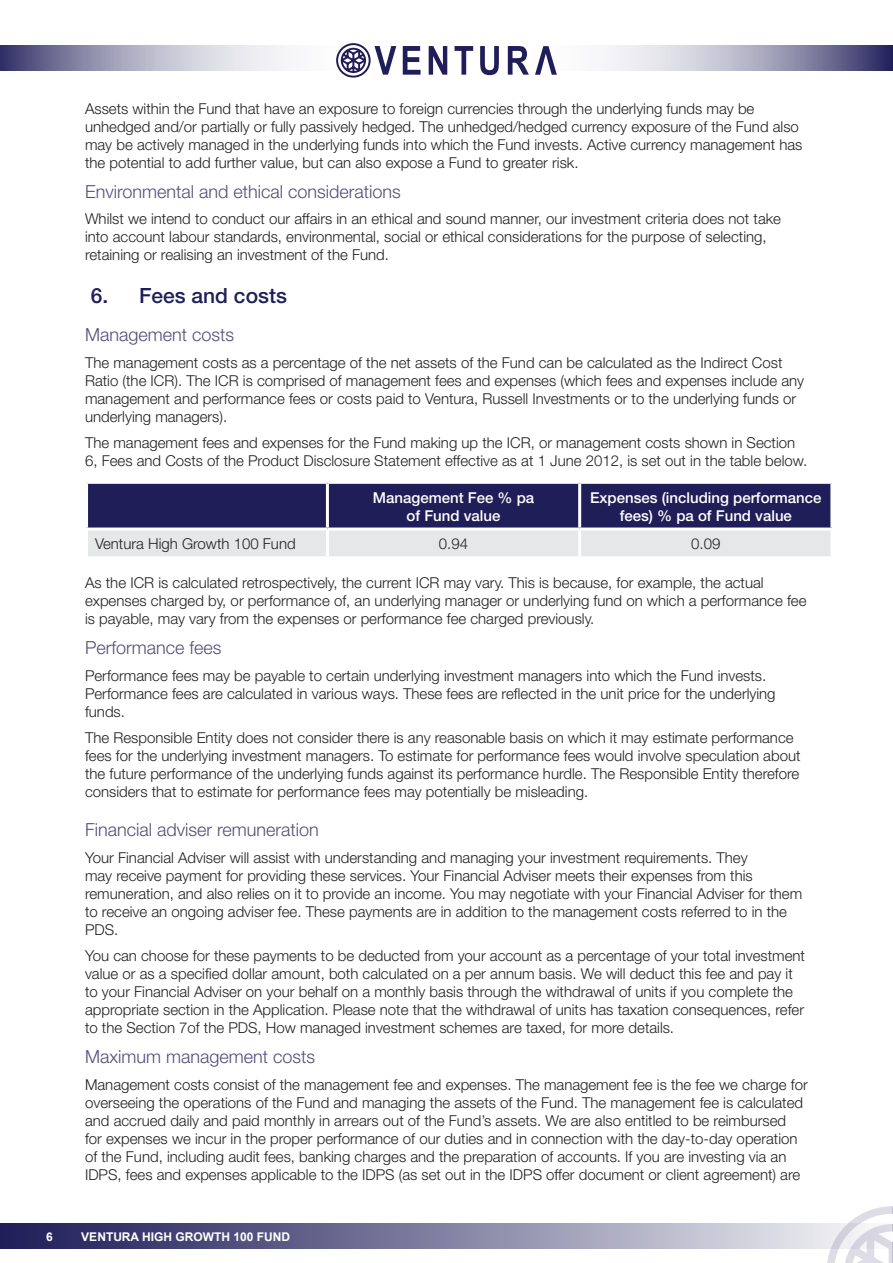
<style>
.page{position:relative;width:893px;height:1263px;background:#fff}
.page>*{position:absolute;margin:0;border:0;box-sizing:border-box;transform-origin:0 0}
.sub{font:500 21px "Helvetica Neue";color:#1f1e59}
.sub_sub{font:300 18px "Helvetica Neue";color:#534e79}
.t1{font:300 15px/18px "Helvetica Neue";color:#231f20}
.t2{font:500 15px/18px "Helvetica Neue";color:#fff;text-align:center}
.t3{font:700 12px "Arial";color:#fff}
</style>
<div class="page">
<div style="left:0;top:1223px;width:893px;height:26px;background:linear-gradient(to right,#171653,#f5f5f8)"></div>
<svg style="left:0;top:45px;width:364px;height:26px"></svg>
<svg style="left:507px;top:45px;width:386px;height:26px"></svg>
<svg style="left:826px;top:1206px;width:67px;height:57px"></svg>
<svg style="left:337px;top:44px;width:33px;height:33px"></svg>
<div style="left:336px;top:43px;width:35px;height:35px;border:2px solid #231d57;border-radius:50%"></div>
<svg style="left:339px;top:47px;width:29px;height:27px"></svg>
<svg style="left:374px;top:46px;width:22px;height:29px"></svg>
<svg style="left:403px;top:46px;width:18px;height:29px"></svg>
<svg style="left:429px;top:46px;width:18px;height:29px"></svg>
<svg style="left:455px;top:46px;width:18px;height:29px"></svg>
<svg style="left:480px;top:46px;width:19px;height:29px"></svg>
<svg style="left:508px;top:46px;width:21px;height:29px"></svg>
<svg style="left:535px;top:46px;width:22px;height:29px"></svg>
<svg style="left:88px;top:484px;width:742px;height:72px;background:#6a698f"></svg>
<hr style="left:326px;top:530px;width:3px;height:26px;background:#fff">
<hr style="left:578px;top:530px;width:3px;height:26px;background:#fff">
<hr style="left:326px;top:484px;width:3px;height:43px;background:#fff">
<hr style="left:578px;top:484px;width:3px;height:43px;background:#fff">
<hr style="left:85px;top:527px;width:242px;height:3px;background:#fff">
<hr style="left:327px;top:527px;width:253px;height:3px;background:#fff">
<hr style="left:580px;top:527px;width:253px;height:3px;background:#fff">
<p class="t1" style="left:85px;top:99px;width:719px">Assets within the Fund that have an exposure to foreign currencies through the underlying funds may be unhedged and/or partially or fully passively hedged. The unhedged/hedged currency exposure of the Fund also may be actively managed in the underlying funds into which the Fund invests. Active currency management has the potential to add further value, but can also expose a Fund to greater risk.</p>
<p class="sub_sub" style="left:85px;top:181px;width:317px">Environmental and ethical considerations</p>
<p class="t1" style="left:85px;top:210px;width:697px">Whilst we intend to conduct our affairs in an ethical and sound manner, our investment criteria does not take into account labour standards, environmental, social or ethical considerations for the purpose of selecting, retaining or realising an investment of the Fund.</p>
<p class="sub" style="left:91px;top:283px;width:198px">6. Fees and costs</p>
<p class="sub_sub" style="left:85px;top:324px;width:151px">Management costs</p>
<p class="t1" style="left:85px;top:353px;width:721px">The management costs as a percentage of the net assets of the Fund can be calculated as the Indirect Cost Ratio (the ICR). The ICR is comprised of management fees and expenses (which fees and expenses include any management and performance fees or costs paid to Ventura, Russell Investments or to the underlying funds or underlying managers).</p>
<p class="t1" style="left:85px;top:434px;width:724px">The management fees and expenses for the Fund making up the ICR, or management costs shown in Section<br>6, Fees and Costs of the Product Disclosure Statement effective as at 1 June 2012, is set out in the table below.</p>
<p class="t2" style="left:373px;top:488px;width:163px">Management Fee % pa of Fund value</p>
<p class="t2" style="left:590px;top:488px;width:233px">Expenses (including performance fees) % pa of Fund value</p>
<p class="t1" style="left:95px;top:535px;width:202px">Ventura High Growth 100 Fund</p>
<p class="t1" style="left:439px;top:535px;width:31px">0.94</p>
<p class="t1" style="left:691px;top:535px;width:31px">0.09</p>
<p class="t1" style="left:85px;top:574px;width:723px">As the ICR is calculated retrospectively, the current ICR may vary. This is because, for example, the actual expenses charged by, or performance of, an underlying manager or underlying fund on which a performance fee is payable, may vary from the expenses or performance fee charged previously.</p>
<p class="sub_sub" style="left:85px;top:637px;width:138px">Performance fees</p>
<p class="t1" style="left:85px;top:666px;width:692px">Performance fees may be payable to certain underlying investment managers into which the Fund invests.<br>Performance fees are calculated in various ways. These fees are reflected in the unit price for the underlying funds.</p>
<p class="t1" style="left:85px;top:729px;width:717px">The Responsible Entity does not consider there is any reasonable basis on which it may estimate performance fees for the underlying investment managers. To estimate for performance fees would involve speculation about the future performance of the underlying funds against its performance hurdle. The Responsible Entity therefore considers that to estimate for performance fees may potentially be misleading.</p>
<p class="sub_sub" style="left:85px;top:819px;width:235px">Financial adviser remuneration</p>
<p class="t1" style="left:85px;top:848px;width:719px">Your Financial Adviser will assist with understanding and managing your investment requirements. They<br>may receive payment for providing these services. Your Financial Adviser meets their expenses from this remuneration, and also relies on it to provide an income. You may negotiate with your Financial Adviser for them to receive an ongoing adviser fee. These payments are in addition to the management costs referred to in the PDS.</p>
<p class="t1" style="left:85px;top:946px;width:721px">You can choose for these payments to be deducted from your account as a percentage of your total investment value or as a specified dollar amount, both calculated on a per annum basis. We will deduct this fee and pay it to your Financial Adviser on your behalf on a monthly basis through the withdrawal of units if you complete the appropriate section in the Application. Please note that the withdrawal of units has taxation consequences, refer to the Section 7of the PDS, How managed investment schemes are taxed, for more details.</p>
<p class="sub_sub" style="left:85px;top:1046px;width:232px">Maximum management costs</p>
<p class="t1" style="left:85px;top:1075px;width:724px">Management costs consist of the management fee and expenses. The management fee is the fee we charge for overseeing the operations of the Fund and managing the assets of the Fund. The management fee is calculated and accrued daily and paid monthly in arrears out of the Fund’s assets. We are also entitled to be reimbursed<br>for expenses we incur in the proper performance of our duties and in connection with the day-to-day operation of the Fund, including audit fees, banking charges and the preparation of accounts. If you are investing via an IDPS, fees and expenses applicable to the IDPS (as set out in the IDPS offer document or client agreement) are</p>
<p class="t3" style="left:46px;top:1229px;width:8px">6</p>
<p class="t3" style="left:81px;top:1229px;width:210px">VENTURA HIGH GROWTH 100 FUND</p>
</div>
